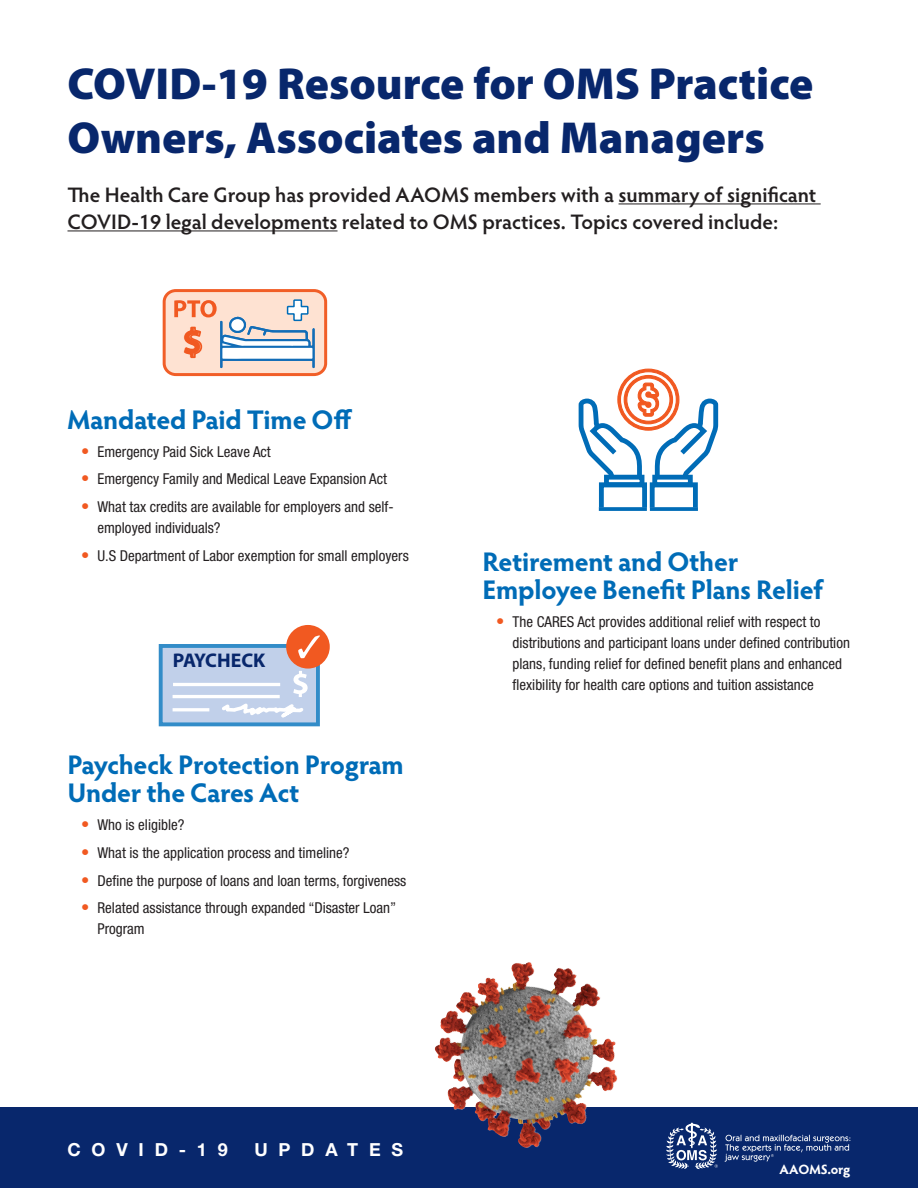
<style>
.page{position:relative;width:918px;height:1188px;background:#fff}
.page>*{position:absolute;margin:0;border:0;box-sizing:border-box;transform-origin:0 0}
.t1{font:900 45px/54px "Myriad Pro";color:#08276c}
.t2{font:700 36.45px "Myriad Pro";color:#f15921}
.t3{font:700 27px/28.5px "Hypatia Sans Pro";letter-spacing:-.015em;color:#006cb7}
.t4{font:600 21px/27px "Hypatia Sans Pro";color:#231f20}
.t5{font:700 19.8px "Myriad Pro";color:#08276c}
.t6{font:700 18px "Helvetica Neue LT Std";letter-spacing:.6em;color:#fff}
.t7{font:condensed 15px/21px "Helvetica Neue LT Std";color:#231f20}
.t8{font:700 13.5px "Hypatia Sans Pro";letter-spacing:-.005em;color:#fff}
.s1{font-size:16.5px;color:#f15921}
</style>
<div class="page">
<div style="left:0;top:1107px;width:918px;height:81px;background:#08276c"></div>
<svg style="left:666px;top:1123px;width:52px;height:46px"></svg>
<svg style="left:725px;top:1135px;width:125px;height:27px"></svg>
<hr style="left:619px;top:203px;width:202px;height:1px;background:#231f20">
<hr style="left:68px;top:230px;width:270px;height:1px;background:#231f20">
<img style="left:435px;top:962px;width:94px;height:175px">
<div style="left:159px;top:644px;width:161px;height:82px;background:#c1d0ea;border:4px solid #328cc8"></div>
<hr style="left:173px;top:683px;width:107px;height:3px;background:#fff">
<hr style="left:173px;top:695px;width:107px;height:3px;background:#fff">
<svg style="left:219px;top:671px;width:89px;height:56px"></svg>
<hr style="left:173px;top:708px;width:36px;height:3px;background:#fff">
<div style="left:286px;top:625px;width:44px;height:44px;background:#f15921;border-radius:50%"></div>
<svg style="left:298px;top:635px;width:22px;height:23px"></svg>
<div style="left:164px;top:291px;width:162px;height:84px;background:#fee2d1;border-radius:11px"></div>
<div style="left:163px;top:289px;width:164px;height:87px;border:3px solid #f15921;border-radius:11px"></div>
<svg style="left:174px;top:299px;width:141px;height:69px"></svg>
<svg style="left:578px;top:368px;width:141px;height:141px"></svg>
<svg style="left:599px;top:507px;width:48px;height:4px"></svg>
<svg style="left:650px;top:507px;width:48px;height:4px"></svg>
<h1 class="t1" style="left:68px;top:55px;width:747px">COVID-19 Resource for OMS Practice<br>Owners, Associates and Managers</h1>
<h3 class="t4" style="left:68px;top:180px;width:750px">The Health Care Group has provided AAOMS members with a summary of significant<br>COVID-19 legal developments related to OMS practices. Topics covered include:</h3>
<h2 class="t2" style="left:182px;top:318px;width:22px">$</h2>
<h3 class="t3" style="left:68px;top:404px;width:286px">Mandated Paid Time Off</h3>
<p class="t7" style="left:81px;top:441px;width:191px"><span class="s1">•</span> Emergency Paid Sick Leave Act</p>
<p class="t7" style="left:81px;top:468px;width:308px"><span class="s1">•</span> Emergency Family and Medical Leave Expansion Act</p>
<p class="t7" style="left:98px;top:496px;width:298px;text-indent:-16px"><span class="s1">•</span> What tax credits are available for employers and self&shy;employed individuals?</p>
<p class="t7" style="left:81px;top:545px;width:329px"><span class="s1">•</span> U.S Department of Labor exemption for small employers</p>
<h3 class="t5" style="left:173px;top:648px;width:94px">PAYCHECK</h3>
<h3 class="t3" style="left:68px;top:749px;width:338px">Paycheck Protection Program<br>Under the Cares Act</h3>
<p class="t7" style="left:81px;top:814px;width:105px"><span class="s1">•</span> Who is eligible?</p>
<p class="t7" style="left:81px;top:842px;width:270px"><span class="s1">•</span> What is the application process and timeline?</p>
<p class="t7" style="left:81px;top:870px;width:327px"><span class="s1">•</span> Define the purpose of loans and loan terms, forgiveness</p>
<p class="t7" style="left:98px;top:897px;width:300px;text-indent:-16px"><span class="s1">•</span> Related assistance through expanded “Disaster Loan”<br>Program</p>
<h3 class="t3" style="left:483px;top:546px;width:342px">Retirement and Other<br>Employee Benefit Plans Relief</h3>
<p class="t7" style="left:513px;top:611px;width:339px;text-indent:-16px"><span class="s1">•</span> The CARES Act provides additional relief with respect to distributions and participant loans under defined contribution plans, funding relief for defined benefit plans and enhanced flexibility for health care options and tuition assistance</p>
<p class="t6" style="left:68px;top:1138px;width:162px">COVID-19</p>
<p class="t6" style="left:254px;top:1138px;width:150px">UPDATES</p>
<p class="t8" style="left:780px;top:1160px;width:72px">AAOMS.org</p>
</div>
